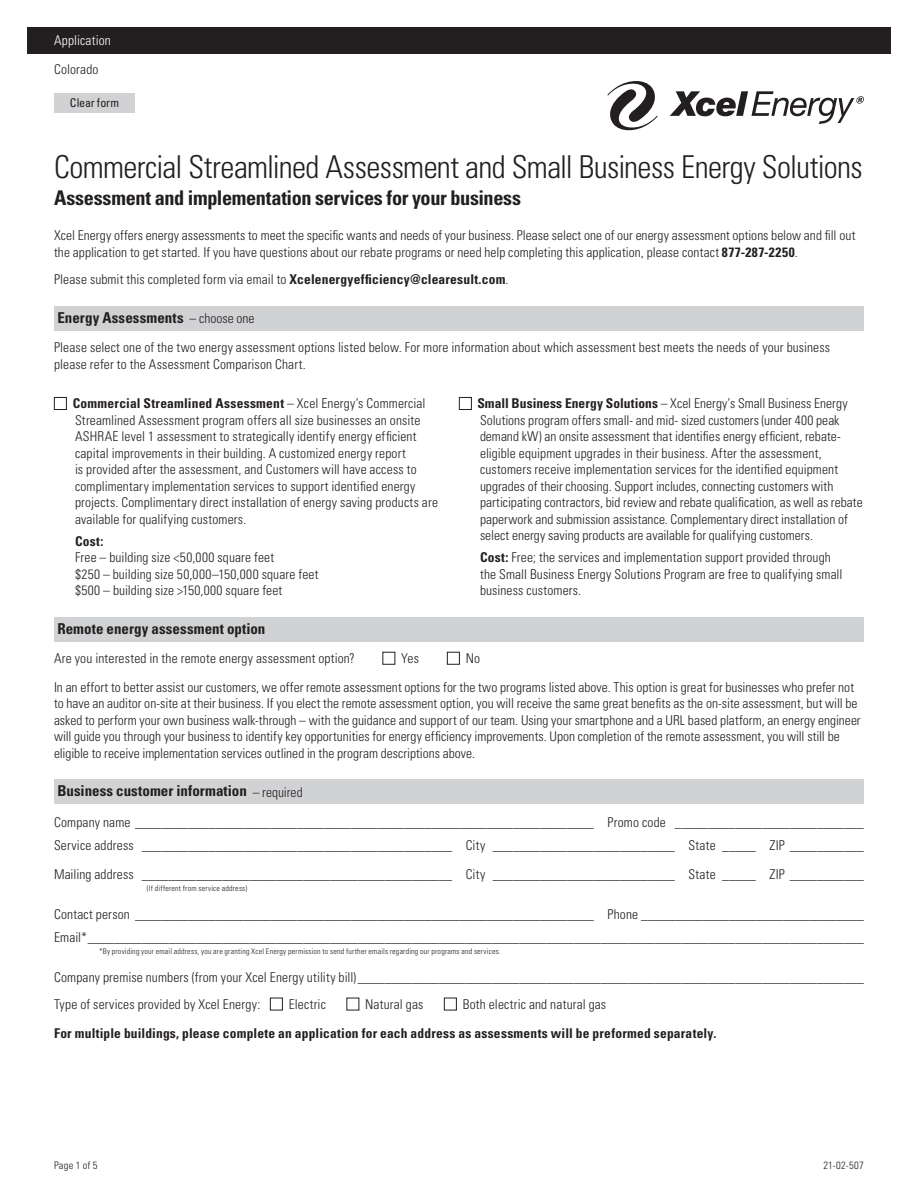
<style>
.page{position:relative;width:918px;height:1188px;background:#fff}
.page>*{position:absolute;margin:0;border:0;box-sizing:border-box;transform-origin:0 0}
._2021_Headline{font:300 condensed 31.5px "Univers LT Std";letter-spacing:-.02em;color:#231f20}
._2021_Subhead{font:700 condensed 20.25px "Univers LT Std";letter-spacing:-.015em;color:#231f20}
._2021_Section_Header{font:700 condensed 15px "Univers LT Std";letter-spacing:.005em;color:#231f20}
._2021_Table-Text{font:300 condensed 13.5px/16.5px "Univers LT Std";letter-spacing:.01em;color:#231f20}
._2021_Text{font:300 condensed 13.5px/16.5px "Univers LT Std";letter-spacing:.005em;color:#231f20}
._2021_Tabs-Multi{font:300 condensed 13.5px "Univers LT Std";letter-spacing:.01em;color:#231f20}
._2021_Bullets{font:300 condensed 13.5px "Univers LT Std";letter-spacing:.015em;color:#231f20}
._2021_Text-2{font:700 condensed 13.5px "Univers LT Std";letter-spacing:.015em;color:#231f20}
._2021_Text-3{font:300 condensed 13.5px "Univers LT Std";letter-spacing:.01em;color:#fff}
._2021_Table-Text-2{font:700 condensed 13.5px "Univers LT Std";color:#231f20}
.t1{font:condensed 12px "Univers LT Std";letter-spacing:-.01em;color:#231f20}
._2021_Footer{font:300 condensed 10.5px "Univers LT Std";letter-spacing:.025em;color:#231f20}
._2021_Subtext-belowL{font:300 condensed 7.8px "Univers LT Std";letter-spacing:.025em;color:#231f20}
.s1{font-weight:700}
.s2{font-weight:300;font-size:13.5px}
</style>
<div class="page">
<div style="left:27px;top:27px;width:864px;height:27px;background:#231f20"></div>
<svg style="left:608px;top:81px;width:50px;height:49px"></svg>
<svg style="left:670px;top:91px;width:194px;height:33px"></svg>
<div style="left:54px;top:306px;width:810px;height:24px;background:#d1d2d4"></div>
<div style="left:54px;top:397px;width:13px;height:13px;border:1px solid #231f20"></div>
<div style="left:459px;top:397px;width:13px;height:13px;border:1px solid #231f20"></div>
<div style="left:54px;top:617px;width:810px;height:24px;background:#d1d2d4"></div>
<div style="left:382px;top:652px;width:13px;height:13px;border:1px solid #231f20"></div>
<div style="left:447px;top:652px;width:13px;height:13px;border:1px solid #231f20"></div>
<div style="left:54px;top:779px;width:810px;height:25px;background:#d1d2d4"></div>
<div style="left:270px;top:998px;width:13px;height:12px;border:1px solid #231f20"></div>
<div style="left:444px;top:998px;width:13px;height:12px;border:1px solid #231f20"></div>
<div style="left:54px;top:93px;width:81px;height:19px;background:#d1d2d4"></div>
<p class="_2021_Text-3" style="left:54px;top:33px;width:58px">Application</p>
<p class="_2021_Text" style="left:54px;top:61px;width:46px">Colorado</p>
<p class="t1" style="left:70px;top:95px;width:51px">Clear form</p>
<p class="_2021_Headline" style="left:54px;top:148px;width:810px">Commercial Streamlined Assessment and Small Business Energy Solutions</p>
<p class="_2021_Subhead" style="left:54px;top:185px;width:469px">Assessment and implementation services for your business</p>
<p class="_2021_Text" style="left:54px;top:227px;width:803px">Xcel Energy offers energy assessments to meet the specific wants and needs of your business. Please select one of our energy assessment options below and fill out the application to get started. If you have questions about our rebate programs or need help completing this application, please contact <span class="s1">877-287-2250</span>.</p>
<p class="_2021_Text" style="left:54px;top:271px;width:456px">Please submit this completed form via email to <span class="s1">Xcelenergyefficiency@clearesult.com</span>.</p>
<p class="_2021_Section_Header" style="left:57px;top:308px;width:199px">Energy Assessments <span class="s2">– choose one</span></p>
<p class="_2021_Text" style="left:54px;top:339px;width:778px">Please select one of the two energy assessment options listed below. For more information about which assessment best meets the needs of your business please refer to the Assessment Comparison Chart.</p>
<p class="_2021_Table-Text" style="left:73px;top:395px;width:367px"><span class="s1">Commercial Streamlined Assessment</span> – Xcel Energy’s Commercial Streamlined Assessment program offers all size businesses an onsite ASHRAE level 1 assessment to strategically identify energy efficient capital improvements in their building. A customized energy report<br>is provided after the assessment, and Customers will have access to complimentary implementation services to support identified energy projects. Complimentary direct installation of energy saving products are available for qualifying customers.</p>
<p class="_2021_Table-Text-2" style="left:75px;top:533px;width:30px">Cost:</p>
<p class="_2021_Table-Text" style="left:75px;top:549px;width:201px">Free – building size &lt;50,000 square feet</p>
<p class="_2021_Table-Text" style="left:75px;top:566px;width:245px">$250 – building size 50,000–150,000 square feet</p>
<p class="_2021_Table-Text" style="left:75px;top:582px;width:209px">$500 – building size &gt;150,000 square feet</p>
<p class="_2021_Table-Text" style="left:477px;top:395px;width:387px"><span class="s1">Small Business Energy Solutions</span> – Xcel Energy’s Small Business Energy Solutions program offers small- and mid- sized customers (under 400 peak demand kW) an onsite assessment that identifies energy efficient, rebate&shy;eligible equipment upgrades in their business. After the assessment, customers receive implementation services for the identified equipment upgrades of their choosing. Support includes, connecting customers with participating contractors, bid review and rebate qualification, as well as rebate paperwork and submission assistance. Complementary direct installation of select energy saving products are available for qualifying customers.</p>
<p class="_2021_Table-Text" style="left:480px;top:549px;width:364px"><span class="s1">Cost:</span> Free; the services and implementation support provided through the Small Business Energy Solutions Program are free to qualifying small business customers.</p>
<p class="_2021_Section_Header" style="left:57px;top:619px;width:210px">Remote energy assessment option</p>
<p class="_2021_Bullets" style="left:54px;top:650px;width:302px">Are you interested in the remote energy assessment option?</p>
<p class="_2021_Bullets" style="left:401px;top:650px;width:19px">Yes</p>
<p class="_2021_Bullets" style="left:466px;top:650px;width:16px">No</p>
<p class="_2021_Text" style="left:54px;top:679px;width:808px">In an effort to better assist our customers, we offer remote assessment options for the two programs listed above. This option is great for businesses who prefer not to have an auditor on-site at their business. If you elect the remote assessment option, you will receive the same great benefits as the on-site assessment, but will be asked to perform your own business walk-through – with the guidance and support of our team. Using your smartphone and a URL based platform, an energy engineer will guide you through your business to identify key opportunities for energy efficiency improvements. Upon completion of the remote assessment, you will still be eligible to receive implementation services outlined in the program descriptions above.</p>
<p class="_2021_Section_Header" style="left:57px;top:782px;width:247px">Business customer information <span class="s2">– required</span></p>
<p class="_2021_Tabs-Multi" style="left:54px;top:814px;width:811px">Company name ____________________________________________________________________ Promo code ____________________________</p>
<p class="_2021_Tabs-Multi" style="left:54px;top:837px;width:811px">Service address ______________________________________________ City ___________________________ State _____ ZIP ___________</p>
<p class="_2021_Tabs-Multi" style="left:54px;top:866px;width:811px">Mailing address ______________________________________________ City ___________________________ State _____ ZIP ___________</p>
<p class="_2021_Subtext-belowL" style="left:147px;top:883px;width:102px">(If different from service address)</p>
<p class="_2021_Tabs-Multi" style="left:54px;top:906px;width:811px">Contact person ____________________________________________________________________ Phone _________________________________</p>
<p class="_2021_Tabs-Multi" style="left:54px;top:929px;width:811px">Email*___________________________________________________________________________________________________________________</p>
<p class="_2021_Subtext-belowL" style="left:99px;top:946px;width:403px">*By providing your email address, you are granting Xcel Energy permission to send further emails regarding our programs and services.</p>
<p class="_2021_Tabs-Multi" style="left:54px;top:969px;width:811px">Company premise numbers (from your Xcel Energy utility bill)___________________________________________________________________________</p>
<p class="_2021_Bullets" style="left:54px;top:996px;width:208px">Type of services provided by Xcel Energy:</p>
<p class="_2021_Bullets" style="left:289px;top:996px;width:39px">Electric</p>
<p class="_2021_Bullets" style="left:365px;top:996px;width:60px">Natural gas</p>
<p class="_2021_Bullets" style="left:463px;top:996px;width:145px">Both electric and natural gas</p>
<p class="_2021_Text-2" style="left:54px;top:1024px;width:664px">For multiple buildings, please complete an application for each address as assessments will be preformed separately.</p>
<p class="_2021_Footer" style="left:54px;top:1159px;width:45px">Page 1 of 5</p>
<p class="_2021_Footer" style="left:823px;top:1159px;width:42px">21-02-507</p>
</div>
